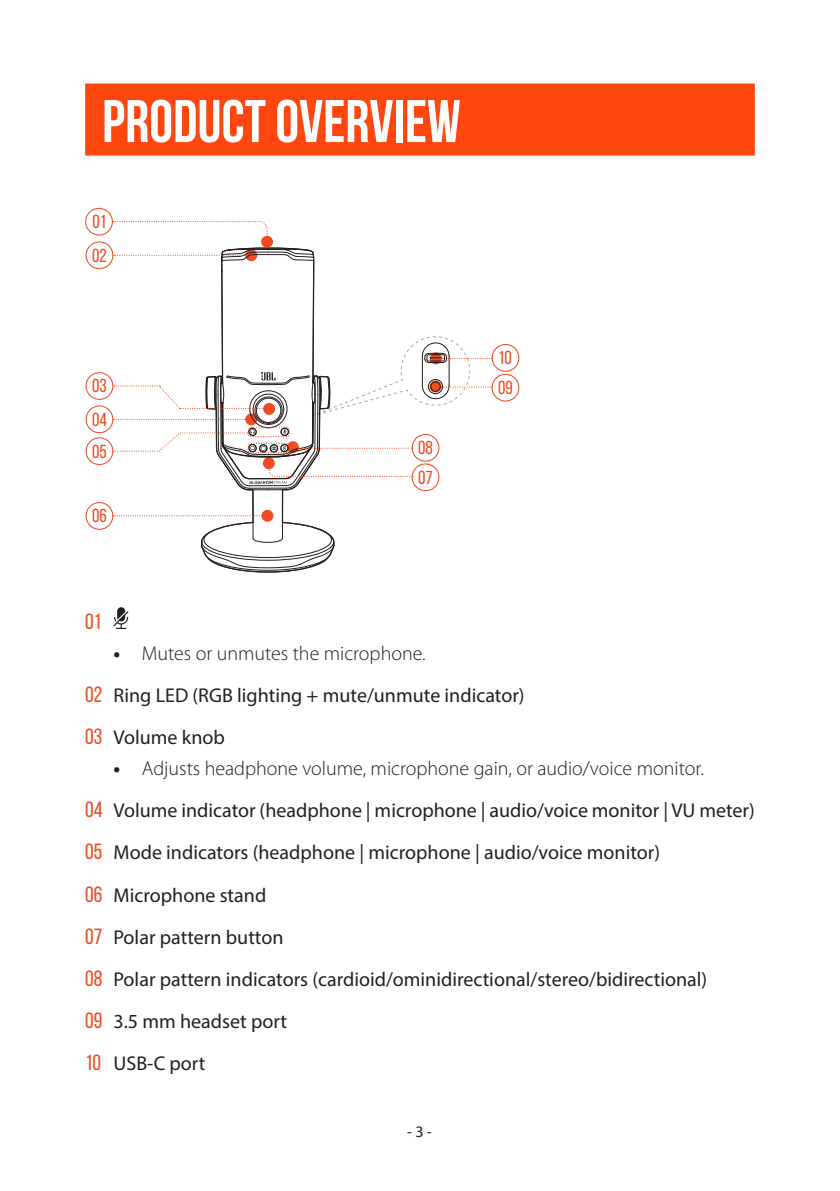
<style>
.page{position:relative;width:840px;height:1191px;background:#fff}
.page>*{position:absolute;margin:0;border:0;box-sizing:border-box;transform-origin:0 0}
.Title1{font:700 60px "Bebas Neue";color:#fff}
.t1{font:22px "Bebas Neue";color:#f04b23}
.t2{font:20px "Myriad Pro";color:#231f20}
.t3{font:300 20px "Myriad Pro";color:#231f20}
.t4{font:18.8px/33.6px "Bebas Neue";color:#f04b23}
.t5{font:16px "Myriad Pro";color:#231f20}
.s1{font-weight:700}
.s2{font-family:"Bebas Neue";font-size:22px;color:#f04b23}
</style>
<div class="page">
<div style="left:85px;top:84px;width:669px;height:72px;background:#ff460f"></div>
<div style="left:261px;top:236px;width:12px;height:12px;background:#f04b23;border-radius:50%"></div>
<svg style="left:113px;top:221px;width:155px;height:18px"></svg>
<svg style="left:113px;top:247px;width:378px;height:325px"></svg>
<div style="left:85px;top:208px;width:28px;height:27px;border:1px solid #f04b23;border-radius:50%"></div>
<div style="left:85px;top:241px;width:28px;height:28px;border:1px solid #f04b23;border-radius:50%"></div>
<div style="left:85px;top:437px;width:28px;height:28px;border:1px solid #f04b23;border-radius:50%"></div>
<div style="left:85px;top:405px;width:28px;height:28px;border:1px solid #f04b23;border-radius:50%"></div>
<div style="left:85px;top:372px;width:28px;height:28px;border:1px solid #f04b23;border-radius:50%"></div>
<div style="left:85px;top:502px;width:28px;height:28px;border:1px solid #f04b23;border-radius:50%"></div>
<div style="left:411px;top:463px;width:28px;height:28px;border:1px solid #f04b23;border-radius:50%"></div>
<div style="left:411px;top:434px;width:28px;height:28px;border:1px solid #f04b23;border-radius:50%"></div>
<div style="left:491px;top:374px;width:28px;height:27px;border:1px solid #f04b23;border-radius:50%"></div>
<div style="left:491px;top:344px;width:28px;height:28px;border:1px solid #f04b23;border-radius:50%"></div>
<svg style="left:113px;top:607px;width:15px;height:22px"></svg>
<p class="Title1" style="left:102px;top:88px;width:360px">PRODUCT OVERVIEW</p>
<p class="t4" style="left:92px;top:204px;width:16px">01<br>02</p>
<p class="t4" style="left:92px;top:369px;width:16px">03</p>
<p class="t4" style="left:92px;top:402px;width:16px">04</p>
<p class="t4" style="left:92px;top:434px;width:16px">05</p>
<p class="t4" style="left:92px;top:499px;width:16px">06</p>
<p class="t1" style="left:85px;top:609px;width:17px">01</p>
<p class="t4" style="left:418px;top:431px;width:16px">08</p>
<p class="t4" style="left:418px;top:460px;width:16px">07</p>
<p class="t4" style="left:498px;top:341px;width:15px">10</p>
<p class="t4" style="left:498px;top:370px;width:16px">09</p>
<p class="t3" style="left:113px;top:642px;width:313px"><span class="s1">•</span> Mutes or unmutes the microphone.</p>
<p class="t2" style="left:85px;top:683px;width:441px"><span class="s2">02</span> Ring LED (RGB lighting + mute/unmute indicator)</p>
<p class="t2" style="left:85px;top:725px;width:141px"><span class="s2">03</span> Volume knob</p>
<p class="t3" style="left:113px;top:757px;width:591px"><span class="s1">•</span> Adjusts headphone volume, microphone gain, or audio/voice monitor.</p>
<p class="t2" style="left:85px;top:798px;width:670px"><span class="s2">04</span> Volume indicator (headphone | microphone | audio/voice monitor | VU meter)</p>
<p class="t2" style="left:85px;top:840px;width:576px"><span class="s2">05</span> Mode indicators (headphone | microphone | audio/voice monitor)</p>
<p class="t2" style="left:85px;top:882px;width:183px"><span class="s2">06</span> Microphone stand</p>
<p class="t2" style="left:85px;top:924px;width:200px"><span class="s2">07</span> Polar pattern button</p>
<p class="t2" style="left:85px;top:967px;width:623px"><span class="s2">08</span> Polar pattern indicators (cardioid/ominidirectional/stereo/bidirectional)</p>
<p class="t2" style="left:85px;top:1009px;width:203px"><span class="s2">09</span> 3.5 mm headset port</p>
<p class="t2" style="left:85px;top:1051px;width:122px"><span class="s2">10</span> USB-C port</p>
<p class="t5" style="left:407px;top:1122px;width:26px">- 3 -</p>
</div>
